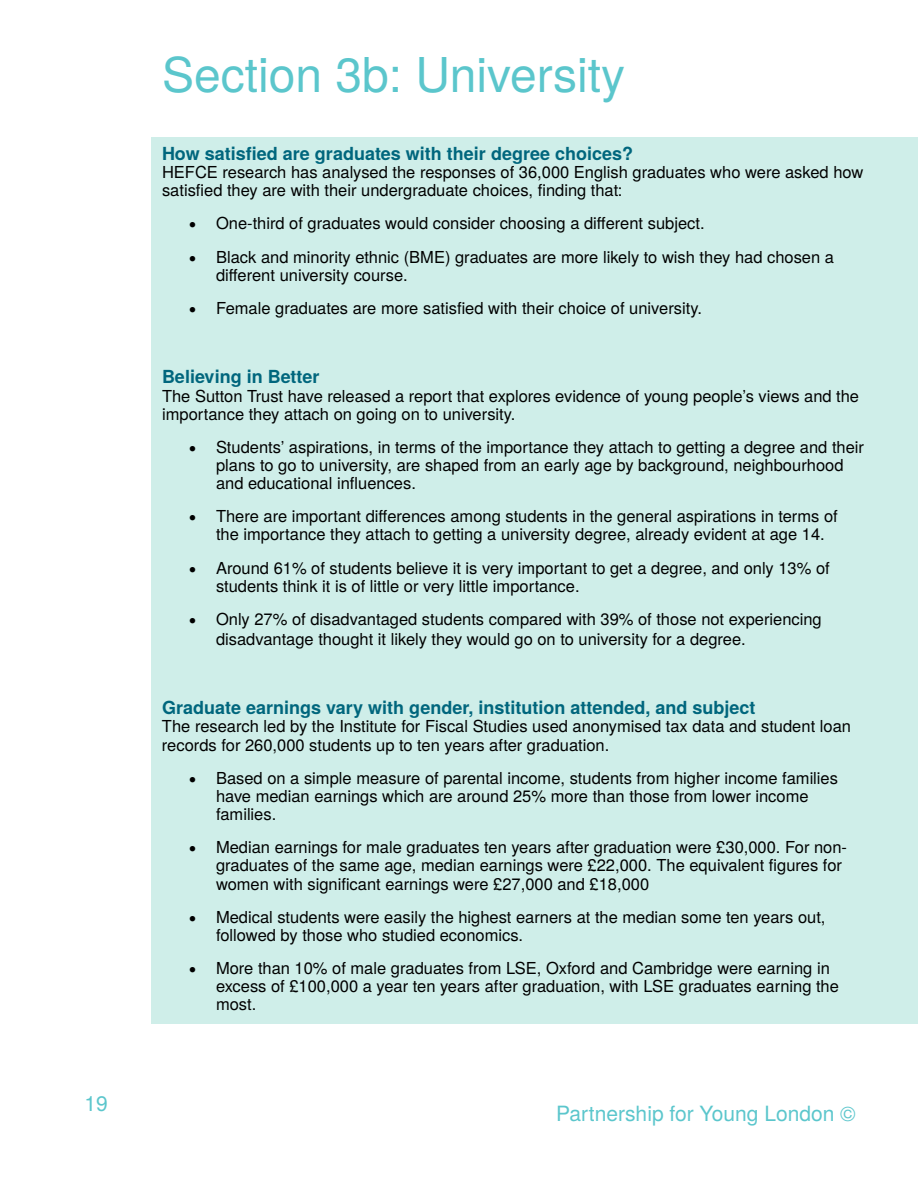
<style>
.page{position:relative;width:918px;height:1188px;background:#fff}
.page>*{position:absolute;margin:0;border:0;box-sizing:border-box;transform-origin:0 0}
.t1{font:48px "Te X Gyre Heros";color:#5bc6cc}
.t2{font:21px "Te X Gyre Heros";color:#5bc6cc}
.t3{font:700 18px "Te X Gyre Heros";color:#00667d}
.t4{font:16.5px/18.1px "Te X Gyre Heros";color:#000}
</style>
<div class="page">
<div style="left:151px;top:137px;width:767px;height:886px;background:#cfeee9"></div>
<p class="t2" style="left:84px;top:1087px;width:25px">19</p>
<h1 class="t1" style="left:162px;top:37px;width:465px">Section 3b: University</h1>
<p class="t3" style="left:162px;top:140px;width:473px">How satisfied are graduates with their degree choices?</p>
<p class="t4" style="left:162px;top:162px;width:703px">HEFCE research has analysed the responses of 36,000 English graduates who were asked how satisfied they are with their undergraduate choices, finding that:</p>
<p class="t4" style="left:189px;top:213px;width:517px">• One-third of graduates would consider choosing a different subject.</p>
<p class="t4" style="left:216px;top:246px;width:620px;text-indent:-27px">• Black and minority ethnic (BME) graduates are more likely to wish they had chosen a different university course.</p>
<p class="t4" style="left:189px;top:298px;width:515px">• Female graduates are more satisfied with their choice of university.</p>
<p class="t3" style="left:162px;top:363px;width:159px">Believing in Better</p>
<p class="t4" style="left:162px;top:385px;width:699px">The Sutton Trust have released a report that explores evidence of young people’s views and the importance they attach on going on to university.</p>
<p class="t4" style="left:216px;top:437px;width:650px;text-indent:-27px">• Students’ aspirations, in terms of the importance they attach to getting a degree and their plans to go to university, are shaped from an early age by background, neighbourhood and educational influences.</p>
<p class="t4" style="left:216px;top:506px;width:623px;text-indent:-27px">• There are important differences among students in the general aspirations in terms of the importance they attach to getting a university degree, already evident at age 14.</p>
<p class="t4" style="left:216px;top:557px;width:615px;text-indent:-27px">• Around 61% of students believe it is very important to get a degree, and only 13% of students think it is of little or very little importance.</p>
<p class="t4" style="left:216px;top:608px;width:607px;line-height:19.8px;text-indent:-27px">• Only 27% of disadvantaged students compared with 39% of those not experiencing disadvantage thought it likely they would go on to university for a degree.</p>
<p class="t3" style="left:162px;top:694px;width:595px">Graduate earnings vary with gender, institution attended, and subject</p>
<p class="t4" style="left:162px;top:716px;width:691px">The research led by the Institute for Fiscal Studies used anonymised tax data and student loan records for 260,000 students up to ten years after graduation.</p>
<p class="t4" style="left:216px;top:768px;width:624px;text-indent:-27px">• Based on a simple measure of parental income, students from higher income families have median earnings which are around 25% more than those from lower income families.</p>
<p class="t4" style="left:216px;top:837px;width:633px;text-indent:-27px">• Median earnings for male graduates ten years after graduation were £30,000. For non&shy;graduates of the same age, median earnings were £22,000. The equivalent figures for women with significant earnings were £27,000 and £18,000</p>
<p class="t4" style="left:216px;top:906px;width:611px;text-indent:-27px">• Medical students were easily the highest earners at the median some ten years out, followed by those who studied economics.</p>
<p class="t4" style="left:216px;top:958px;width:624px;text-indent:-27px">• More than 10% of male graduates from LSE, Oxford and Cambridge were earning in excess of £100,000 a year ten years after graduation, with LSE graduates earning the most.</p>
<p class="t2" style="left:556px;top:1097px;width:301px">Partnership for Young London ©</p>
</div>
